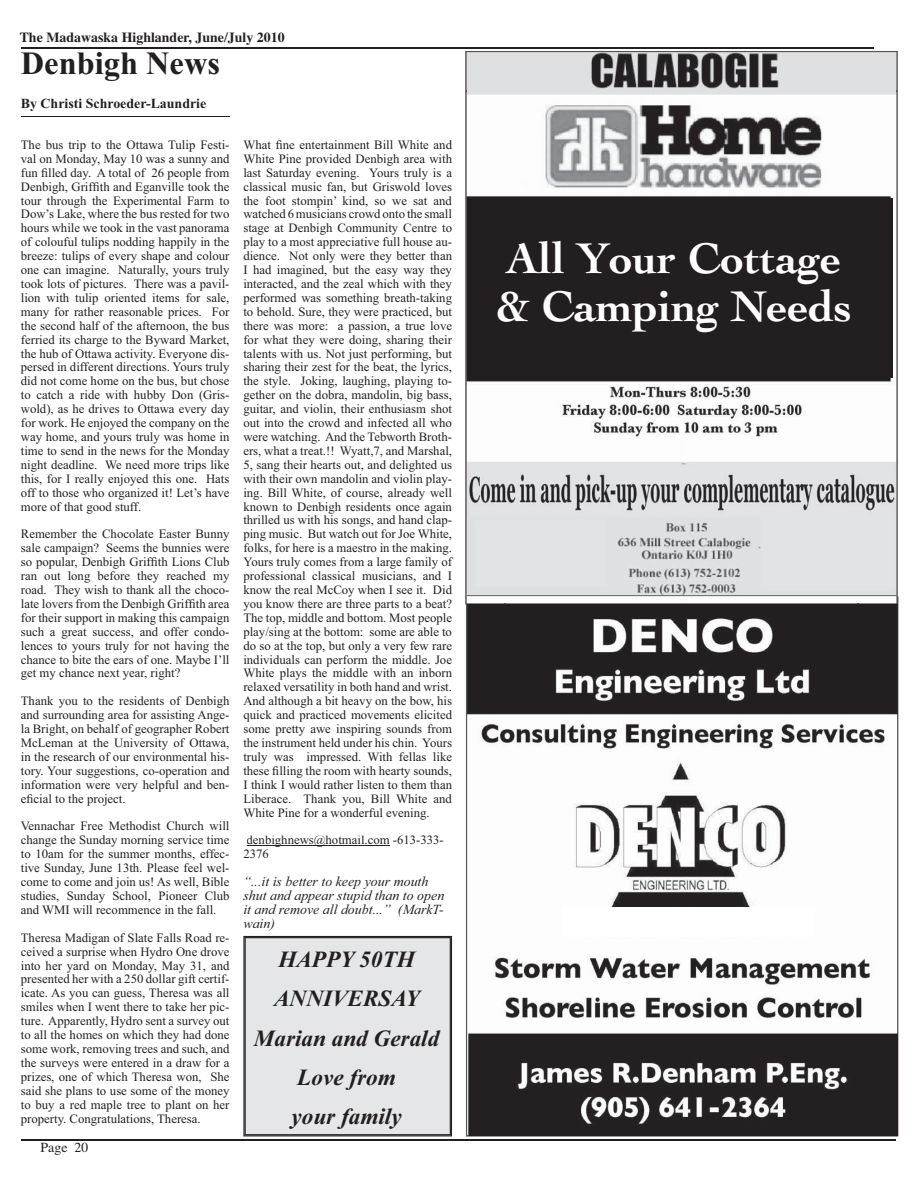
<style>
.page{position:relative;width:918px;height:1188px;background:#fff}
.page>*{position:absolute;margin:0;border:0;box-sizing:border-box;transform-origin:0 0}
.t1{font:700 45.15px/47.5px "Cochin";color:#fff}
.t2{font:700 32.4px "Times New Roman";color:#231f20}
.t3{font:italic 700 23.25px/39.5px "Times New Roman";color:#231f20;text-align:center}
.t4{font:italic 13.95px/14px "Times New Roman";color:#231f20}
.t5{font:700 13.95px "Times";color:#231f20}
.t6{font:700 13.95px "Times New Roman";color:#231f20}
.t7{font:13.95px "Times";color:#231f20}
.t8{font:12.75px/14px "Times New Roman";color:#231f20;text-align:justify}
</style>
<div class="page">
<hr style="left:21px;top:47px;width:852px;height:2px;background:#231f20">
<hr style="left:21px;top:1139px;width:875px;height:2px;background:#231f20">
<svg style="left:506px;top:605px;width:352px;height:529px"></svg>
<img style="left:466px;top:605px;width:40px;height:531px">
<img style="left:858px;top:605px;width:40px;height:531px">
<img style="left:505px;top:1134px;width:354px;height:2px">
<div style="left:562px;top:907px;width:253px;height:30px;background:#fff"></div>
<svg style="left:465px;top:51px;width:433px;height:554px"></svg>
<svg style="left:466px;top:596px;width:432px;height:9px"></svg>
<img style="left:466px;top:52px;width:431px;height:39px">
<img style="left:505px;top:603px;width:353px;height:1px">
<hr style="left:247px;top:845px;width:143px;height:1px;background:#231f20">
<hr style="left:21px;top:116px;width:209px;height:1px;background:#231f20">
<div style="left:472px;top:199px;width:421px;height:178px;background:#231f20"></div>
<svg style="left:243px;top:936px;width:209px;height:200px;background:#dadadb"></svg>
<div style="left:278px;top:951px;width:139px;height:16px;background:#e5e6e7"></div>
<div style="left:273px;top:990px;width:149px;height:16px;background:#e5e6e7"></div>
<div style="left:253px;top:1030px;width:188px;height:16px;background:#e5e6e7"></div>
<div style="left:297px;top:1069px;width:99px;height:21px;background:#e5e6e7"></div>
<div style="left:289px;top:1109px;width:113px;height:20px;background:#e5e6e7"></div>
<p class="t5" style="left:20px;top:33px;width:266px">The Madawaska Highlander, June/July 2010</p>
<h2 class="t2" style="left:21px;top:52px;width:201px">Denbigh News</h2>
<p class="t6" style="left:21px;top:99px;width:187px">By Christi Schroeder-Laundrie</p>
<p class="t8" style="left:21px;top:139px;width:210px">The bus trip to the Ottawa Tulip Festi&shy;val on Monday, May 10 was a sunny and fun filled day. A total of 26 people from Denbigh, Griffith and Eganville took the tour through the Experimental Farm to Dow’s Lake, where the bus rested for two hours while we took in the vast panorama of colouful tulips nodding happily in the breeze: tulips of every shape and colour one can imagine. Naturally, yours truly took lots of pictures. There was a pavil&shy;lion with tulip oriented items for sale, many for rather reasonable prices. For the second half of the afternoon, the bus ferried its charge to the Byward Market, the hub of Ottawa activity. Everyone dis&shy;persed in different directions. Yours truly did not come home on the bus, but chose to catch a ride with hubby Don (Gris&shy;wold), as he drives to Ottawa every day for work. He enjoyed the company on the way home, and yours truly was home in time to send in the news for the Monday night deadline. We need more trips like this, for I really enjoyed this one. Hats off to those who organized it! Let’s have more of that good stuff.</p>
<p class="t8" style="left:21px;top:528px;width:210px">Remember the Chocolate Easter Bunny sale campaign? Seems the bunnies were so popular, Denbigh Griffith Lions Club ran out long before they reached my road. They wish to thank all the choco&shy;late lovers from the Denbigh Griffith area for their support in making this campaign such a great success, and offer condo&shy;lences to yours truly for not having the chance to bite the ears of one. Maybe I’ll get my chance next year, right?</p>
<p class="t8" style="left:21px;top:695px;width:210px">Thank you to the residents of Denbigh and surrounding area for assisting Ange&shy;la Bright, on behalf of geographer Robert McLeman at the University of Ottawa, in the research of our environmental his&shy;tory. Your suggestions, co-operation and information were very helpful and ben&shy;eficial to the project.</p>
<p class="t8" style="left:21px;top:820px;width:210px">Vennachar Free Methodist Church will change the Sunday morning service time to 10am for the summer months, effec&shy;tive Sunday, June 13th. Please feel wel&shy;come to come and join us! As well, Bible studies, Sunday School, Pioneer Club and WMI will recommence in the fall.</p>
<p class="t8" style="left:21px;top:932px;width:210px">Theresa Madigan of Slate Falls Road re&shy;ceived a surprise when Hydro One drove into her yard on Monday, May 31, and presented her with a 250 dollar gift certif&shy;icate. As you can guess, Theresa was all smiles when I went there to take her pic&shy;ture. Apparently, Hydro sent a survey out to all the homes on which they had done some work, removing trees and such, and the surveys were entered in a draw for a prizes, one of which Theresa won, She said she plans to use some of the money to buy a red maple tree to plant on her property. Congratulations, Theresa.</p>
<p class="t8" style="left:243px;top:139px;width:210px">What fine entertainment Bill White and White Pine provided Denbigh area with last Saturday evening. Yours truly is a classical music fan, but Griswold loves the foot stompin’ kind, so we sat and watched 6 musicians crowd onto the small stage at Denbigh Community Centre to play to a most appreciative full house au&shy;dience. Not only were they better than I had imagined, but the easy way they interacted, and the zeal which with they performed was something breath-taking to behold. Sure, they were practiced, but there was more: a passion, a true love for what they were doing, sharing their talents with us. Not just performing, but sharing their zest for the beat, the lyrics, the style. Joking, laughing, playing to&shy;gether on the dobra, mandolin, big bass, guitar, and violin, their enthusiasm shot out into the crowd and infected all who were watching. And the Tebworth Broth&shy;ers, what a treat.!! Wyatt,7, and Marshal, 5, sang their hearts out, and delighted us with their own mandolin and violin play&shy;ing. Bill White, of course, already well known to Denbigh residents once again thrilled us with his songs, and hand clap&shy;ping music. But watch out for Joe White, folks, for here is a maestro in the making.<br>Yours truly comes from a large family of professional classical musicians, and I know the real McCoy when I see it. Did you know there are three parts to a beat?<br>The top, middle and bottom. Most people play/sing at the bottom: some are able to do so at the top, but only a very few rare individuals can perform the middle. Joe White plays the middle with an inborn relaxed versatility in both hand and wrist.<br>And although a bit heavy on the bow, his quick and practiced movements elicited some pretty awe inspiring sounds from the instrument held under his chin. Yours truly was impressed. With fellas like these filling the room with hearty sounds, I think I would rather listen to them than Liberace. Thank you, Bill White and White Pine for a wonderful evening.</p>
<p class="t8" style="left:247px;top:834px;width:199px">denbi hnews hotmail.com -613-333-</p>
<p class="t8" style="left:275px;top:834px;width:8px">g</p>
<p class="t8" style="left:314px;top:834px;width:13px">@</p>
<p class="t8" style="left:243px;top:848px;width:27px">2376</p>
<p class="t4" style="left:243px;top:876px;width:202px">“...it is better to keep your mouth shut and appear stupid than to open it and remove all doubt...” (MarkT&shy;wain)</p>
<h3 class="t3" style="left:254px;top:942px;width:187px">HAPPY 50TH<br>ANNIVERSAY<br>Marian and Gerald<br>Love from<br>your family</h3>
<p class="t7" style="left:41px;top:1142px;width:49px">Page 20</p>
<h1 class="t1" style="left:496px;top:239px;width:358px">All Your Cottage &amp; Camping Needs</h1>
</div>
